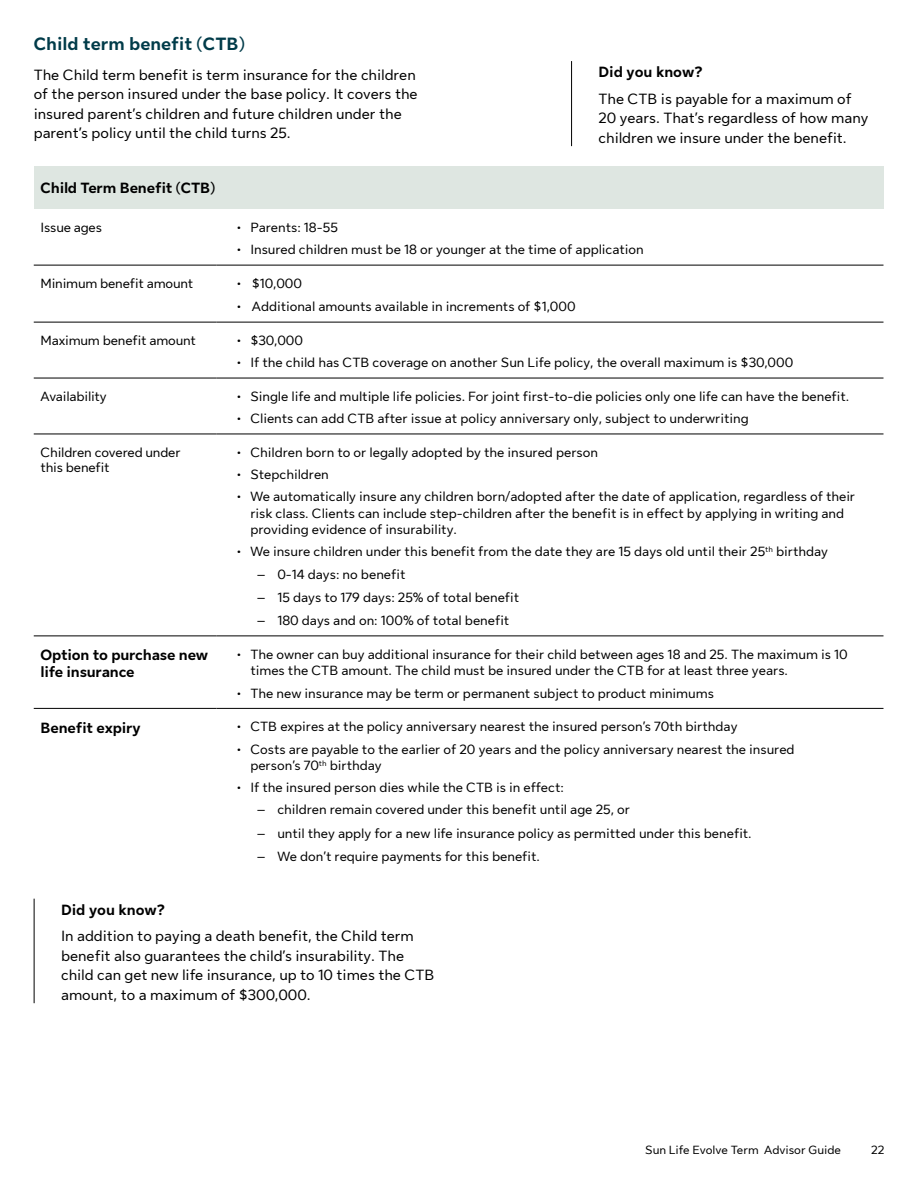
<style>
.page{position:relative;width:918px;height:1188px;background:#fff}
.page>*{position:absolute;margin:0;border:0;box-sizing:border-box;transform-origin:0 0}
.t1{font:700 18px "Sun Life New Text";color:#003b49}
.t2{font:15px/19.5px "Sun Life New Text";color:#000}
.t3{font:700 15px/16.5px "Sun Life New Text";letter-spacing:-.01em;color:#000}
.t4{font:13.5px/16.5px "Sun Life New Text";color:#000}
.t5{font:12px "Sun Life New Text";color:#000}
</style>
<div class="page">
<hr style="left:571px;top:61px;width:1px;height:85px;background:#000">
<div style="left:34px;top:166px;width:850px;height:43px;background:#dee6e1"></div>
<hr style="left:34px;top:265px;width:183px;height:1px;background:#000">
<hr style="left:217px;top:265px;width:667px;height:1px;background:#000">
<hr style="left:34px;top:322px;width:183px;height:1px;background:#000">
<hr style="left:217px;top:322px;width:667px;height:1px;background:#000">
<hr style="left:34px;top:378px;width:183px;height:1px;background:#000">
<hr style="left:217px;top:378px;width:667px;height:1px;background:#000">
<hr style="left:34px;top:434px;width:183px;height:1px;background:#000">
<hr style="left:217px;top:434px;width:667px;height:1px;background:#000">
<hr style="left:34px;top:636px;width:183px;height:1px;background:#000">
<hr style="left:217px;top:636px;width:667px;height:1px;background:#000">
<hr style="left:34px;top:708px;width:183px;height:1px;background:#000">
<hr style="left:217px;top:708px;width:667px;height:1px;background:#000">
<hr style="left:34px;top:899px;width:1px;height:104px;background:#000">
<h1 class="t1" style="left:34px;top:31px;width:213px">Child term benefit (CTB)</h1>
<p class="t2" style="left:34px;top:64px;width:385px">The Child term benefit is term insurance for the children of the person insured under the base policy. It covers the insured parent’s children and future children under the parent’s policy until the child turns 25.</p>
<p class="t3" style="left:599px;top:63px;width:106px">Did you know?</p>
<p class="t2" style="left:599px;top:88px;width:271px">The CTB is payable for a maximum of<br>20 years. That’s regardless of how many children we insure under the benefit.</p>
<p class="t3" style="left:40px;top:179px;width:176px">Child Term Benefit (CTB)</p>
<p class="t4" style="left:40px;top:218px;width:63px">Issue ages</p>
<p class="t4" style="left:237px;top:218px;width:103px">• Parents: 18-55</p>
<p class="t4" style="left:237px;top:241px;width:408px">• Insured children must be 18 or younger at the time of application</p>
<p class="t4" style="left:40px;top:274px;width:154px">Minimum benefit amount</p>
<p class="t4" style="left:237px;top:274px;width:67px">• $10,000</p>
<p class="t4" style="left:237px;top:298px;width:340px">• Additional amounts available in increments of $1,000</p>
<p class="t4" style="left:40px;top:331px;width:157px">Maximum benefit amount</p>
<p class="t4" style="left:237px;top:331px;width:68px">• $30,000</p>
<p class="t4" style="left:237px;top:354px;width:558px">• If the child has CTB coverage on another Sun Life policy, the overall maximum is $30,000</p>
<p class="t4" style="left:40px;top:387px;width:68px">Availability</p>
<p class="t4" style="left:237px;top:387px;width:614px">• Single life and multiple life policies. For joint first-to-die policies only one life can have the benefit.</p>
<p class="t4" style="left:237px;top:409px;width:513px">• Clients can add CTB after issue at policy anniversary only, subject to underwriting</p>
<p class="t4" style="left:40px;top:444px;width:142px;line-height:15px">Children covered under this benefit</p>
<p class="t4" style="left:237px;top:443px;width:363px">• Children born to or legally adopted by the insured person</p>
<p class="t4" style="left:237px;top:465px;width:93px">• Stepchildren</p>
<p class="t4" style="left:250px;top:488px;width:606px;text-indent:-14px">• We automatically insure any children born/adopted after the date of application, regardless of their risk class. Clients can include step-children after the benefit is in effect by applying in writing and providing evidence of insurability.</p>
<p class="t4" style="left:237px;top:543px;width:593px">• We insure children under this benefit from the date they are 15 days old until their 25<sup>th</sup> birthday</p>
<p class="t4" style="left:257px;top:565px;width:150px">– 0-14 days: no benefit</p>
<p class="t4" style="left:257px;top:588px;width:264px">– 15 days to 179 days: 25% of total benefit</p>
<p class="t4" style="left:257px;top:611px;width:254px">– 180 days and on: 100% of total benefit</p>
<p class="t3" style="left:40px;top:646px;width:169px">Option to purchase new life insurance</p>
<p class="t4" style="left:250px;top:645px;width:599px;text-indent:-14px">• The owner can buy additional insurance for their child between ages 18 and 25. The maximum is 10 times the CTB amount. The child must be insured under the CTB for at least three years.</p>
<p class="t4" style="left:237px;top:684px;width:479px">• The new insurance may be term or permanent subject to product minimums</p>
<p class="t3" style="left:40px;top:718px;width:102px">Benefit expiry</p>
<p class="t4" style="left:237px;top:718px;width:502px">• CTB expires at the policy anniversary nearest the insured person’s 70th birthday</p>
<p class="t4" style="left:250px;top:740px;width:546px;text-indent:-14px">• Costs are payable to the earlier of 20 years and the policy anniversary nearest the insured person’s 70<sup>th</sup> birthday</p>
<p class="t4" style="left:237px;top:778px;width:329px">• If the insured person dies while the CTB is in effect:</p>
<p class="t4" style="left:257px;top:801px;width:374px">– children remain covered under this benefit until age 25, or</p>
<p class="t4" style="left:257px;top:824px;width:496px">– until they apply for a new life insurance policy as permitted under this benefit.</p>
<p class="t4" style="left:257px;top:847px;width:284px">– We don’t require payments for this benefit.</p>
<p class="t3" style="left:61px;top:901px;width:106px">Did you know?</p>
<p class="t2" style="left:61px;top:925px;width:375px">In addition to paying a death benefit, the Child term benefit also guarantees the child’s insurability. The child can get new life insurance, up to 10 times the CTB amount, to a maximum of $300,000.</p>
<p class="t5" style="left:645px;top:1142px;width:197px">Sun Life Evolve Term Advisor Guide</p>
<p class="t5" style="left:871px;top:1142px;width:15px">22</p>
</div>
